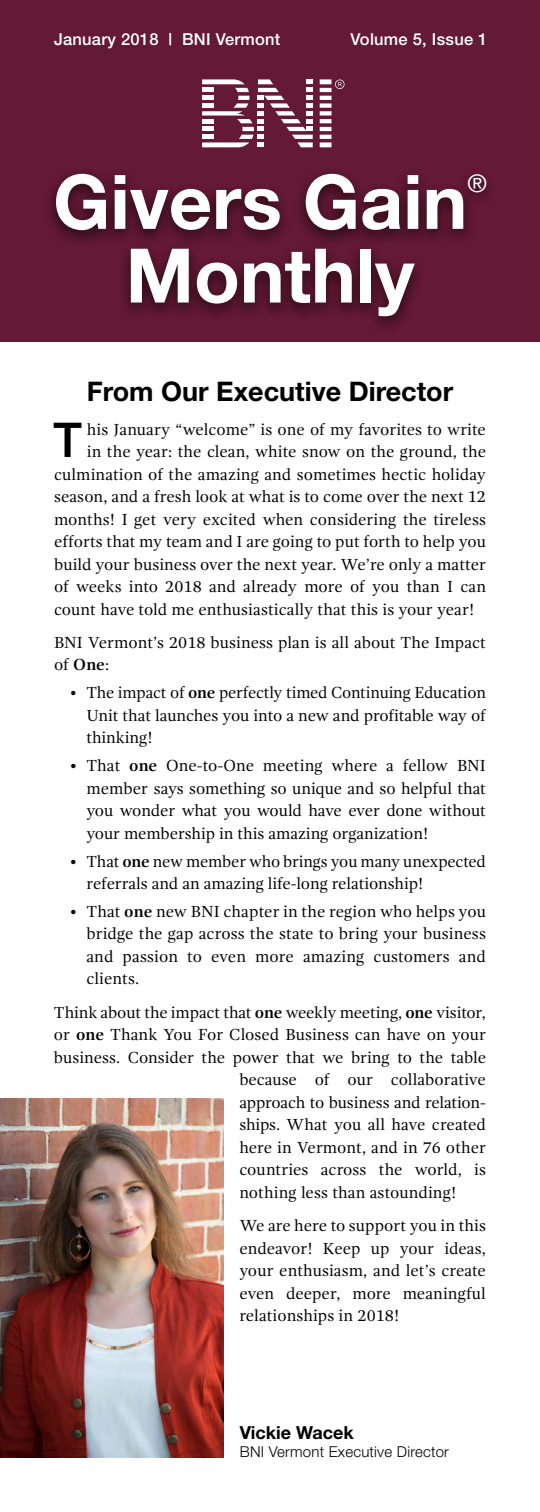
<style>
.page{position:relative;width:540px;height:1512px;background:#fff}
.page>*{position:absolute;margin:0;border:0;box-sizing:border-box;transform-origin:0 0}
.t1{font:700 75.3px "Helvetica Neue";color:#fff}
.t2{font:500 48px "Helvetica Neue";color:#000}
.t3{font:700 27px "Helvetica Neue";color:#000}
.t4{font:24.45px "Helvetica Neue";color:#fff}
.t5{font:700 18px "Helvetica Neue";color:#000}
.t6{font:16.5px/22.5px "Gandhi Serif";letter-spacing:-.005em;color:#000;text-align:justify}
.t7{font:500 16.5px "Helvetica Neue";letter-spacing:.015em;color:#fff}
.t8{font:300 15px "Helvetica Neue";letter-spacing:.015em;color:#000}
.s1{font-weight:700}
</style>
<div class="page">
<div style="left:0;top:0;width:540px;height:341px;background:#641934"></div>
<div style="left:43px;top:167px;width:455px;height:167px;background:#000;opacity:.6"></div>
<svg style="left:320px;top:79px;width:25px;height:68px"></svg>
<svg style="left:202px;top:79px;width:111px;height:68px"></svg>
<img style="left:0;top:1098px;width:223px;height:360px">
<p class="t7" style="left:54px;top:30px;width:228px">January 2018 | BNI Vermont</p>
<p class="t7" style="left:351px;top:30px;width:138px">Volume 5, Issue 1</p>
<h1 class="t1" style="left:53px;top:155px;width:416px">Givers Gain</h1>
<h3 class="t4" style="left:467px;top:168px;width:21px">®</h3>
<h1 class="t1" style="left:126px;top:229px;width:290px">Monthly</h1>
<h3 class="t3" style="left:87px;top:375px;width:368px">From Our Executive Director</h3>
<h2 class="t2" style="left:54px;top:411px;width:30px">T</h2>
<p class="t6" style="left:87px;top:418px;width:401px">his January “welcome” is one of my favorites to write</p>
<p class="t6" style="left:87px;top:440px;width:401px">in the year: the clean, white snow on the ground, the</p>
<p class="t6" style="left:54px;top:463px;width:433px">culmination of the amazing and sometimes hectic holiday</p>
<p class="t6" style="left:54px;top:485px;width:434px">season, and a fresh look at what is to come over the next 12</p>
<p class="t6" style="left:54px;top:508px;width:434px">months! I get very excited when considering the tireless</p>
<p class="t6" style="left:54px;top:530px;width:434px">efforts that my team and I are going to put forth to help you</p>
<p class="t6" style="left:54px;top:553px;width:433px">build your business over the next year. We’re only a matter</p>
<p class="t6" style="left:54px;top:575px;width:434px">of weeks into 2018 and already more of you than I can</p>
<p class="t6" style="left:54px;top:598px;width:422px">count have told me enthusiastically that this is your year!</p>
<p class="t6" style="left:54px;top:631px;width:434px">BNI Vermont’s 2018 business plan is all about The Impact of <span class="s1">One</span>:</p>
<p class="t6" style="left:86px;top:682px;width:401px;text-indent:-16px">• The impact of <span class="s1">one</span> perfectly timed Continuing Education Unit that launches you into a new and profitable way of thinking!</p>
<p class="t6" style="left:86px;top:754px;width:401px;text-indent:-16px">• That <span class="s1">one</span> One-to-One meeting where a fellow BNI member says something so unique and so helpful that you wonder what you would have ever done without your membership in this amazing organization!</p>
<p class="t6" style="left:86px;top:850px;width:401px;text-indent:-16px">• That <span class="s1">one</span> new member who brings you many unexpected referrals and an amazing life-long relationship!</p>
<p class="t6" style="left:86px;top:900px;width:401px;text-indent:-16px">• That <span class="s1">one</span> new BNI chapter in the region who helps you bridge the gap across the state to bring your business and passion to even more amazing customers and clients.</p>
<p class="t6" style="left:54px;top:1001px;width:434px">Think about the impact that <span class="s1">one</span> weekly meeting, <span class="s1">one</span> visitor,</p>
<p class="t6" style="left:54px;top:1024px;width:433px">or <span class="s1">one</span> Thank You For Closed Business can have on your</p>
<p class="t6" style="left:54px;top:1046px;width:434px">business. Consider the power that we bring to the table</p>
<p class="t6" style="left:239px;top:1069px;width:248px">because of our collaborative</p>
<p class="t6" style="left:239px;top:1091px;width:248px">approach to business and relation-</p>
<p class="t6" style="left:239px;top:1114px;width:248px">ships. What you all have created</p>
<p class="t6" style="left:239px;top:1136px;width:248px">here in Vermont, and in 76 other</p>
<p class="t6" style="left:239px;top:1159px;width:248px">countries across the world, is</p>
<p class="t6" style="left:239px;top:1181px;width:218px">nothing less than astounding!</p>
<p class="t6" style="left:239px;top:1214px;width:248px">We are here to support you in this endeavor! Keep up your ideas, your enthusiasm, and let’s create even deeper, more meaningful relationships in 2018!</p>
<p class="t5" style="left:240px;top:1421px;width:115px">Vickie Wacek</p>
<p class="t8" style="left:240px;top:1443px;width:211px">BNI Vermont Executive Director</p>
</div>
